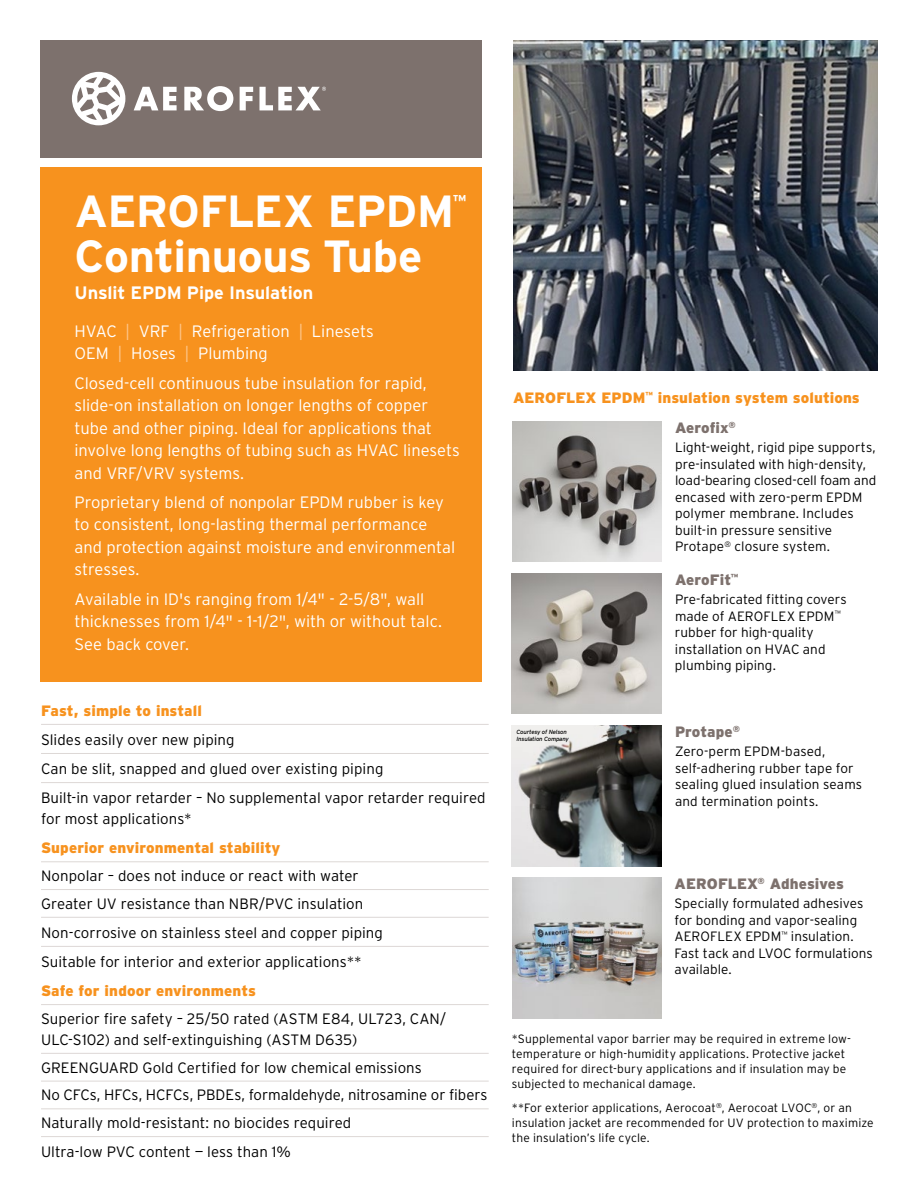
<style>
.page{position:relative;width:918px;height:1188px;background:#fff}
.page>*{position:absolute;margin:0;border:0;box-sizing:border-box;transform-origin:0 0}
.t1{font:700 45px "Interstate";letter-spacing:-.015em;color:#fff}
.t2{font:700 18px "Interstate";letter-spacing:-.01em;color:#fff}
.t3{font:300 16.5px/22.5px "Interstate";color:#fff}
.t4{font:700 15.75px "Interstate";color:#fff}
.t5{font:300 15px/29.1px "Interstate";letter-spacing:.005em;color:#000}
.t6{font:900 15px "Interstate";letter-spacing:.005em;color:#f7921e}
.t7{font:900 15px "Interstate";color:#7d716d}
.t8{font:300 13.5px/16.5px "Interstate";letter-spacing:.005em;color:#000}
.t9{font:300 12px/15px "Interstate";letter-spacing:.015em;color:#000}
.t10{font:italic 6px/6.8px "Interstate";letter-spacing:-.02em;color:#000}
.s1{color:#fdc589}
</style>
<div class="page">
<div style="left:40px;top:40px;width:442px;height:118px;background:#7d716d"></div>
<div style="left:40px;top:167px;width:442px;height:514px;background:#f7921e"></div>
<hr style="left:41px;top:724px;width:448px;height:1px;background:#ddd8d6">
<hr style="left:41px;top:753px;width:448px;height:1px;background:#ddd8d6">
<hr style="left:41px;top:782px;width:448px;height:1px;background:#ddd8d6">
<hr style="left:41px;top:861px;width:448px;height:1px;background:#ddd8d6">
<hr style="left:41px;top:889px;width:448px;height:1px;background:#ddd8d6">
<hr style="left:41px;top:917px;width:448px;height:1px;background:#ddd8d6">
<hr style="left:41px;top:946px;width:448px;height:1px;background:#ddd8d6">
<hr style="left:41px;top:1004px;width:448px;height:1px;background:#ddd8d6">
<hr style="left:41px;top:1053px;width:448px;height:1px;background:#ddd8d6">
<hr style="left:41px;top:1081px;width:448px;height:1px;background:#ddd8d6">
<hr style="left:41px;top:1108px;width:448px;height:1px;background:#ddd8d6">
<hr style="left:41px;top:1136px;width:448px;height:1px;background:#ddd8d6">
<img style="left:512px;top:421px;width:150px;height:141px">
<img style="left:513px;top:40px;width:365px;height:330px">
<svg style="left:134px;top:87px;width:43px;height:23px"></svg>
<svg style="left:184px;top:86px;width:49px;height:25px"></svg>
<svg style="left:240px;top:87px;width:13px;height:23px"></svg>
<svg style="left:72px;top:72px;width:53px;height:53px"></svg>
<svg style="left:259px;top:87px;width:67px;height:23px"></svg>
<img style="left:512px;top:573px;width:149px;height:141px">
<img style="left:512px;top:878px;width:150px;height:140px">
<img style="left:512px;top:726px;width:149px;height:141px">
<h1 class="t1" style="left:75px;top:186px;width:381px">AEROFLEX EPDM</h1>
<p class="t4" style="left:453px;top:192px;width:15px">™</p>
<h1 class="t1" style="left:75px;top:231px;width:349px">Continuous Tube</h1>
<p class="t2" style="left:75px;top:283px;width:240px">Unslit EPDM Pipe Insulation</p>
<p class="t3" style="left:75px;top:320px;width:301px">HVAC <span class="s1">|</span> VRF <span class="s1">|</span> Refrigeration <span class="s1">|</span> Linesets<br>OEM <span class="s1">|</span> Hoses <span class="s1">|</span> Plumbing</p>
<p class="t3" style="left:75px;top:371px;width:387px">Closed-cell continuous tube insulation for rapid, slide-on installation on longer lengths of copper tube and other piping. Ideal for applications that involve long lengths of tubing such as HVAC linesets and VRF/VRV systems.</p>
<p class="t3" style="left:75px;top:491px;width:382px">Proprietary blend of nonpolar EPDM rubber is key to consistent, long-lasting thermal performance and protection against moisture and environmental stresses.</p>
<p class="t3" style="left:75px;top:587px;width:369px">Available in ID's ranging from 1/4" - 2-5/8", wall thicknesses from 1/4" - 1-1/2", with or without talc.<br>See back cover.</p>
<p class="t6" style="left:41px;top:702px;width:162px">Fast, simple to install</p>
<p class="t5" style="left:41px;top:725px;width:446px">Slides easily over new piping<br>Can be slit, snapped and glued over existing piping<br>Built-in vapor retarder – No supplemental vapor retarder required</p>
<p class="t5" style="left:41px;top:804px;width:152px">for most applications*</p>
<p class="t6" style="left:41px;top:839px;width:241px">Superior environmental stability</p>
<p class="t5" style="left:41px;top:862px;width:324px;line-height:27.8px">Nonpolar – does not induce or react with water<br>Greater UV resistance than NBR/PVC insulation</p>
<p class="t5" style="left:41px;top:918px;width:343px">Non-corrosive on stainless steel and copper piping<br>Suitable for interior and exterior applications**</p>
<p class="t6" style="left:41px;top:982px;width:216px">Safe for indoor environments</p>
<p class="t5" style="left:41px;top:1008px;width:407px;line-height:21px">Superior fire safety – 25/50 rated (ASTM E84, UL723, CAN/<br>ULC-S102) and self-extinguishing (ASTM D635)</p>
<p class="t5" style="left:41px;top:1053px;width:448px;line-height:28.2px">GREENGUARD Gold Certified for low chemical emissions<br>No CFCs, HFCs, HCFCs, PBDEs, formaldehyde, nitrosamine or fibers Naturally mold-resistant: no biocides required<br>Ultra-low PVC content — less than 1%</p>
<p class="t6" style="left:513px;top:389px;width:348px">AEROFLEX EPDM<sup>™</sup> insulation system solutions</p>
<p class="t10" style="left:517px;top:728px;width:54px">Courtesy of Nelson<br>Insulation Company</p>
<p class="t7" style="left:675px;top:419px;width:62px">Aerofix<sup>®</sup></p>
<p class="t8" style="left:675px;top:439px;width:203px">Light-weight, rigid pipe supports, pre-insulated with high-density, load-bearing closed-cell foam and encased with zero-perm EPDM polymer membrane. Includes built-in pressure sensitive<br>Protape<sup>®</sup> closure system.</p>
<p class="t7" style="left:675px;top:571px;width:65px">AeroFit<sup>™</sup></p>
<p class="t8" style="left:675px;top:591px;width:173px">Pre-fabricated fitting covers made of AEROFLEX EPDM<sup>™ </sup>rubber for high-quality installation on HVAC and plumbing piping.</p>
<p class="t7" style="left:675px;top:723px;width:67px">Protape<sup>®</sup></p>
<p class="t8" style="left:675px;top:743px;width:189px">Zero-perm EPDM-based, self-adhering rubber tape for sealing glued insulation seams and termination points.</p>
<p class="t7" style="left:675px;top:875px;width:171px">AEROFLEX<sup>®</sup> Adhesives</p>
<p class="t8" style="left:675px;top:895px;width:200px">Specially formulated adhesives for bonding and vapor-sealing<br>AEROFLEX EPDM<sup>™</sup> insulation.<br>Fast tack and LVOC formulations available.</p>
<p class="t9" style="left:512px;top:1031px;width:341px">*Supplemental vapor barrier may be required in extreme low&shy;temperature or high-humidity applications. Protective jacket required for direct-bury applications and if insulation may be subjected to mechanical damage.</p>
<p class="t9" style="left:512px;top:1101px;width:363px">**For exterior applications, Aerocoat<sup>®</sup>, Aerocoat LVOC<sup>®</sup>, or an insulation jacket are recommended for UV protection to maximize the insulation’s life cycle.</p>
</div>
